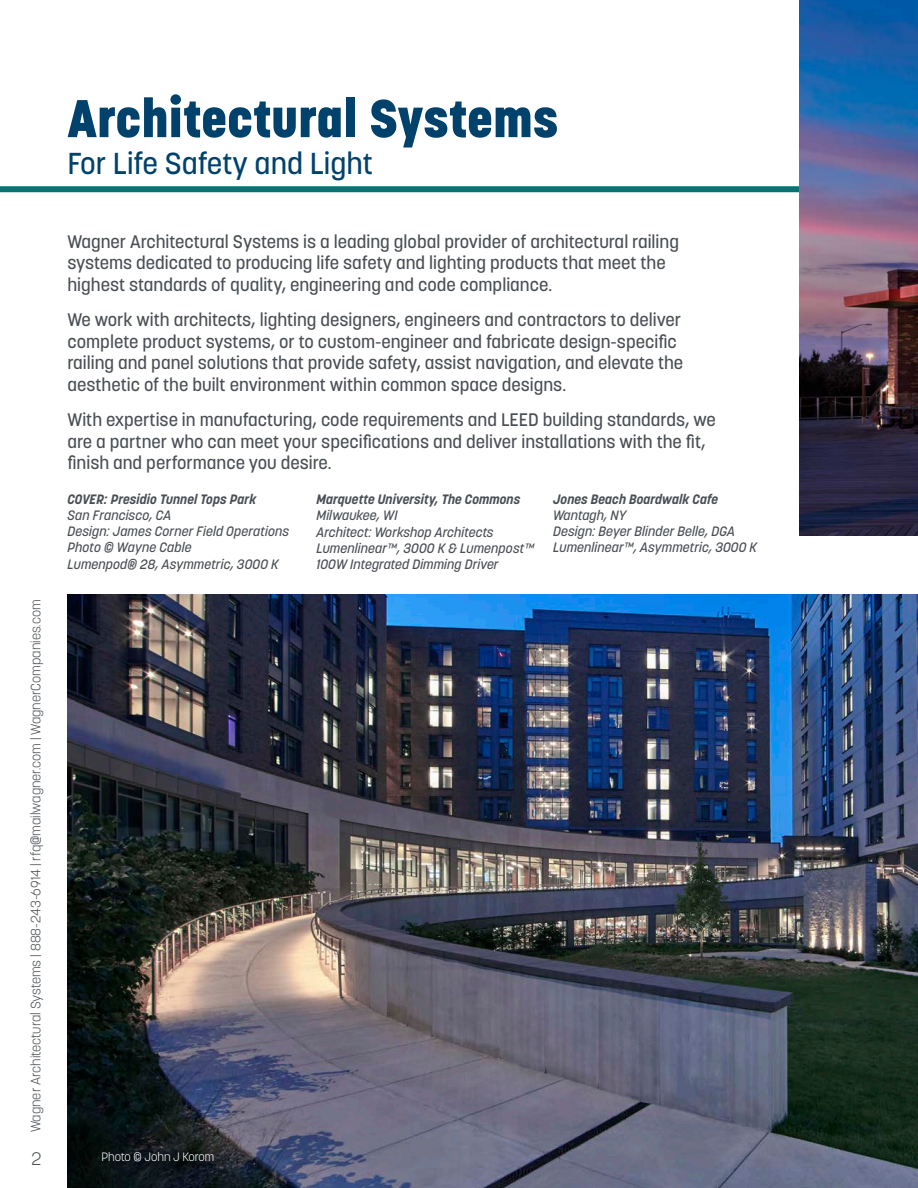
<style>
.page{position:relative;width:918px;height:1188px;background:#fff}
.page>*{position:absolute;margin:0;border:0;box-sizing:border-box;transform-origin:0 0}
.t1{font:800 52.5px "Korolev";color:#00426b}
.t2{font:500 30px "Korolev";color:#00426b}
.t3{font:500 18px/21.6px "Korolev";color:#4a4f55}
.t4{font:300 18px "Korolev";color:#4a4f55}
.t5{font:italic 500 13.5px/16.2px "Korolev";color:#4a4f55}
.t6{font:italic 700 13.5px "Korolev";color:#4a4f55}
.t7{font:300 13.5px "Korolev";color:#4a4f55}
.t8{font:300 12px "Korolev";color:#fff}
</style>
<div class="page">
<div style="left:0;top:186px;width:918px;height:6px;background:#057472"></div>
<img style="left:799px;top:0;width:119px;height:536px">
<img style="left:68px;top:594px;width:850px;height:594px">
<p class="t7" style="left:27px;top:1132px;width:534px;rotate:-90deg">Wagner Architectural Systems | 888-243-6914 | rfq@mailwagner.com | WagnerCompanies.com</p>
<p class="t4" style="left:32px;top:1147px;width:12px">2</p>
<p class="t1" style="left:68px;top:86px;width:492px">Architectural Systems</p>
<p class="t2" style="left:68px;top:144px;width:307px">For Life Safety and Light</p>
<p class="t3" style="left:68px;top:231px;width:613px">Wagner Architectural Systems is a leading global provider of architectural railing systems dedicated to producing life safety and lighting products that meet the highest standards of quality, engineering and code compliance.</p>
<p class="t3" style="left:68px;top:309px;width:617px">We work with architects, lighting designers, engineers and contractors to deliver complete product systems, or to custom-engineer and fabricate design-specific railing and panel solutions that provide safety, assist navigation, and elevate the aesthetic of the built environment within common space designs.</p>
<p class="t3" style="left:68px;top:409px;width:650px">With expertise in manufacturing, code requirements and LEED building standards, we are a partner who can meet your specifications and deliver installations with the fit, finish and performance you desire.</p>
<p class="t6" style="left:68px;top:491px;width:191px">COVER: Presidio Tunnel Tops Park</p>
<p class="t5" style="left:68px;top:507px;width:105px">San Francisco, CA</p>
<p class="t5" style="left:68px;top:523px;width:223px">Design: James Corner Field Operations</p>
<p class="t5" style="left:68px;top:540px;width:126px">Photo © Wayne Cable</p>
<p class="t5" style="left:68px;top:556px;width:213px">Lumenpod® 28, Asymmetric, 3000 K</p>
<p class="t6" style="left:316px;top:491px;width:205px">Marquette University, The Commons</p>
<p class="t5" style="left:316px;top:508px;width:83px">Milwaukee, WI</p>
<p class="t5" style="left:316px;top:524px;width:179px">Architect: Workshop Architects</p>
<p class="t5" style="left:316px;top:540px;width:219px">Lumenlinear™, 3000 K &amp; Lumenpost™<br>100W Integrated Dimming Driver</p>
<p class="t6" style="left:553px;top:491px;width:167px">Jones Beach Boardwalk Cafe</p>
<p class="t5" style="left:553px;top:507px;width:75px">Wantagh, NY</p>
<p class="t5" style="left:553px;top:523px;width:183px">Design: Beyer Blinder Belle, DGA</p>
<p class="t5" style="left:553px;top:540px;width:206px">Lumenlinear™, Asymmetric, 3000 K</p>
<p class="t8" style="left:102px;top:1149px;width:114px">Photo © John J Korom</p>
</div>
